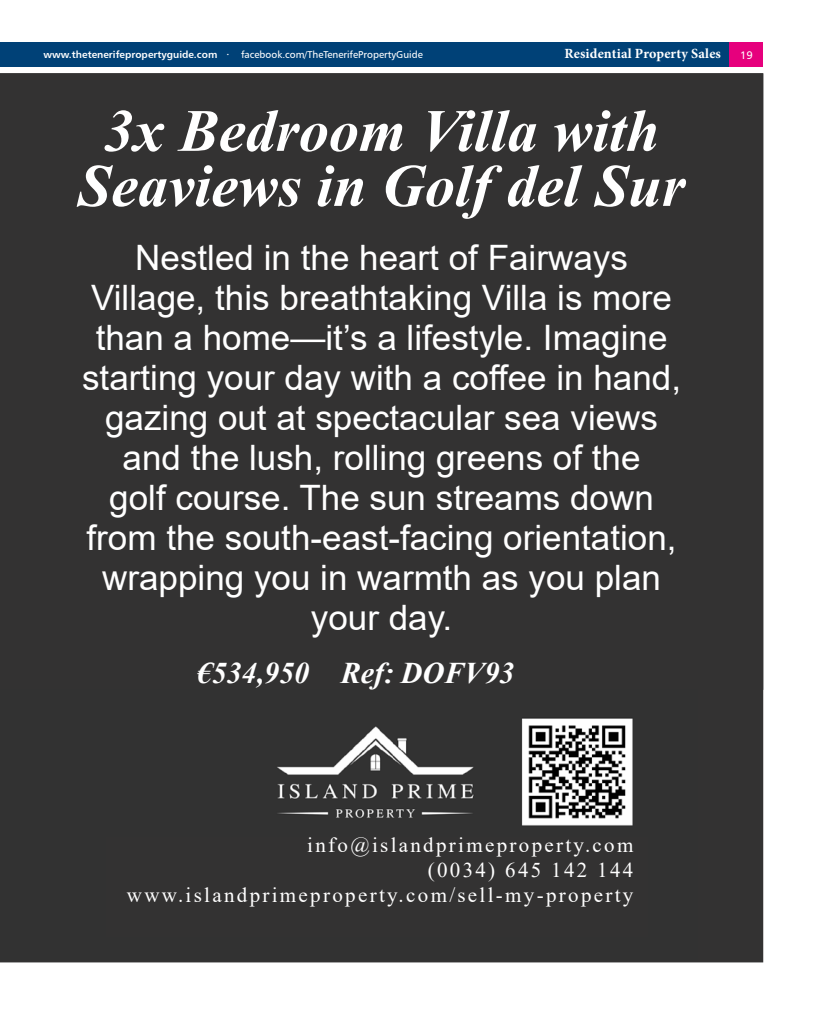
<style>
.page{position:relative;width:820px;height:1021px;background:#fff}
.page>*{position:absolute;margin:0;border:0;box-sizing:border-box;transform-origin:0 0}
.t1{font:italic 700 60px/55px "Times New Roman";color:#fff;text-align:center}
.t2{font:35px/40px "Arial";color:#fff;text-align:center}
.t3{font:italic 700 30px "Times New Roman";color:#fff}
.t4{font:21px/25.2px "Times New Roman";letter-spacing:.11em;color:#fff;text-align:right}
.t5{font:700 14px "Minion Pro";letter-spacing:.01em;color:#fff}
.t6{font:11px "Humanist 777 BT Roman B";color:#fff}
.t7{font:10px "Humanist 777 BT Roman B";color:#fff}
.s1{font-family:"Humanist 777 BT Bold B"}
</style>
<div class="page">
<div style="left:0;top:42px;width:763px;height:24px;background:#004177"></div>
<div style="left:729px;top:42px;width:34px;height:24px;background:#e6007d"></div>
<svg style="left:0;top:690px;width:763px;height:272px"></svg>
<div style="left:0;top:73px;width:763px;height:617px;background:#333232"></div>
<div style="left:106px;top:837px;width:541px;height:99px;background:#333232"></div>
<p class="t7" style="left:44px;top:48px;width:380px"><span class="s1">www.thetenerifepropertyguide.com ·</span> facebook.com/TheTenerifePropertyGuide</p>
<p class="t5" style="left:564px;top:44px;width:158px">Residential Property Sales</p>
<p class="t6" style="left:739px;top:48px;width:14px">19</p>
<h1 class="t1" style="left:78px;top:102px;width:608px">3x Bedroom Villa with<br>Seaviews in Golf del Sur</h1>
<p class="t2" style="left:82px;top:237px;width:600px">Nestled in the heart of Fairways Village, this breathtaking Villa is more than a home—it’s a lifestyle. Imagine starting your day with a coffee in hand, gazing out at spectacular sea views and the lush, rolling greens of the<br>golf course. The sun streams down from the south-east-facing orientation, wrapping you in warmth as you plan your day.</p>
<p class="t3" style="left:197px;top:651px;width:319px">€534,950 Ref: DOFV93</p>
<p class="t4" style="left:127px;top:831px;width:508px">info@islandprimeproperty.com<br>(0034) 645 142 144 www.islandprimeproperty.com/sell-my-property</p>
</div>
